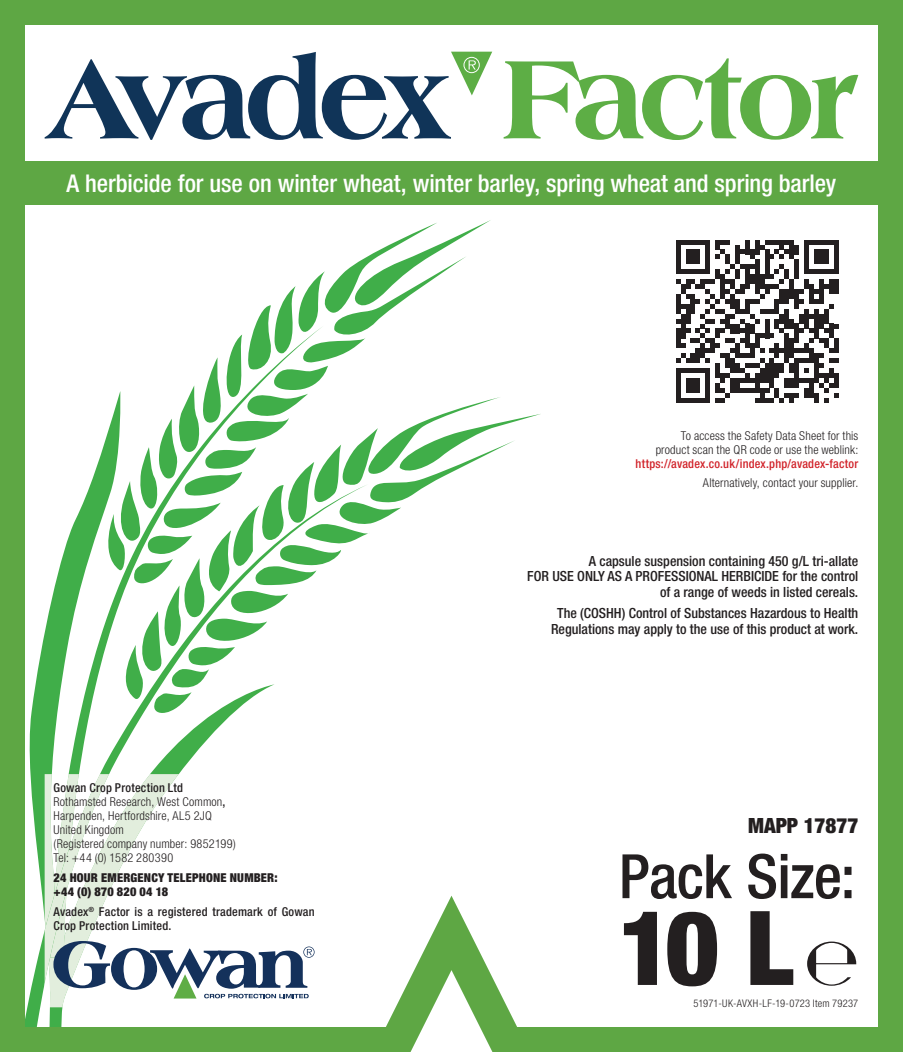
<style>
.page{position:relative;width:903px;height:1052px;background:#fff}
.page>*{position:absolute;margin:0;border:0;box-sizing:border-box;transform-origin:0 0}
.t1{font:900 condensed 103.25px "Helvetica Neue LT Std";color:#231f20}
.t2{font:500 condensed 61.25px "Helvetica Neue LT Std";letter-spacing:-.01em;color:#231f20}
.t3{font:900 condensed 61.25px "Helvetica Neue LT Std";color:#231f20}
.t4{font:500 condensed 24.5px "Helvetica Neue LT Std";letter-spacing:-.005em;color:#fff}
.t5{font:900 condensed 21px "Helvetica Neue LT Std";color:#231f20}
.t6{font:500 condensed 14px/15.8px "Helvetica Neue LT Std";color:#231f20;text-align:right}
.t7{font:300 condensed 12.25px/14px "Helvetica Neue LT Std";letter-spacing:.015em;color:#231f20}
.t8{font:500 condensed 12.25px/14px "Helvetica Neue LT Std";letter-spacing:.02em;color:#231f20}
.t9{font:900 condensed 12.25px/14px "Helvetica Neue LT Std";letter-spacing:.015em;color:#231f20}
.t10{font:500 condensed 12.25px "Helvetica Neue LT Std";letter-spacing:.015em;color:#d1232a}
.t11{font:300 condensed 10.5px "Helvetica Neue LT Std";letter-spacing:.015em;color:#231f20}
.s1{font-weight:500}
</style>
<div class="page">
<svg style="left:25px;top:484px;width:203px;height:543px"></svg>
<svg style="left:98px;top:220px;width:442px;height:498px"></svg>
<div style="left:0;top:0;width:903px;height:25px;background:#5ea744"></div>
<div style="left:0;top:1027px;width:903px;height:25px;background:#5ea744"></div>
<div style="left:0;top:0;width:25px;height:1052px;background:#5ea744"></div>
<div style="left:878px;top:0;width:25px;height:1052px;background:#5ea744"></div>
<div style="left:0;top:161px;width:903px;height:44px;background:#5ea744"></div>
<svg style="left:45px;top:774px;width:270px;height:233px"></svg>
<svg style="left:676px;top:240px;width:162px;height:162px"></svg>
<svg style="left:504px;top:58px;width:354px;height:81px"></svg>
<svg style="left:45px;top:52px;width:447px;height:87px"></svg>
<svg style="left:386px;top:896px;width:131px;height:156px"></svg>
<h3 class="t4" style="left:67px;top:168px;width:771px">A herbicide for use on winter wheat, winter barley, spring wheat and spring barley</h3>
<p class="t7" style="left:656px;top:428px;width:204px;text-align:right">To access the Safety Data Sheet for this product scan the QR code or use the weblink:</p>
<p class="t10" style="left:636px;top:456px;width:224px">https://avadex.co.uk/index.php/avadex-factor</p>
<p class="t7" style="left:703px;top:475px;width:157px">Alternatively, contact your supplier.</p>
<p class="t7" style="left:53px;top:780px;width:184px"><span class="s1">Gowan Crop Protection Ltd<br></span>Rothamsted Research, West Common<span class="s1">,<br></span>Harpenden, Hertfordshire, AL5 2JQ<br>United Kingdom<br>(Registered company number: 9852199)<br>Tel: +44 (0) 1582 280390</p>
<p class="t9" style="left:54px;top:870px;width:226px">24 HOUR EMERGENCY TELEPHONE NUMBER: +44 (0) 870 820 04 18</p>
<p class="t8" style="left:54px;top:904px;width:263px">Avadex<sup>®</sup> Factor is a registered trademark of Gowan<br>Crop Protection Limited.</p>
<p class="t6" style="left:527px;top:552px;width:333px">A capsule suspension containing 450 g/L tri-allate<br>FOR USE ONLY AS A PROFESSIONAL HERBICIDE for the control of a range of weeds in listed cereals.</p>
<p class="t6" style="left:551px;top:605px;width:309px;text-align:center">The (COSHH) Control of Substances Hazardous to Health<br>Regulations may apply to the use of this product at work.</p>
<h3 class="t5" style="left:748px;top:812px;width:112px">MAPP 17877</h3>
<h2 class="t2" style="left:619px;top:840px;width:238px">Pack Size:</h2>
<h1 class="t1" style="left:619px;top:884px;width:176px">10 L</h1>
<p class="t11" style="left:693px;top:997px;width:166px">51971-UK-AVXH-LF-19-0723 Item 79237</p>
<h2 class="t3" style="left:805px;top:925px;width:55px">℮</h2>
</div>
